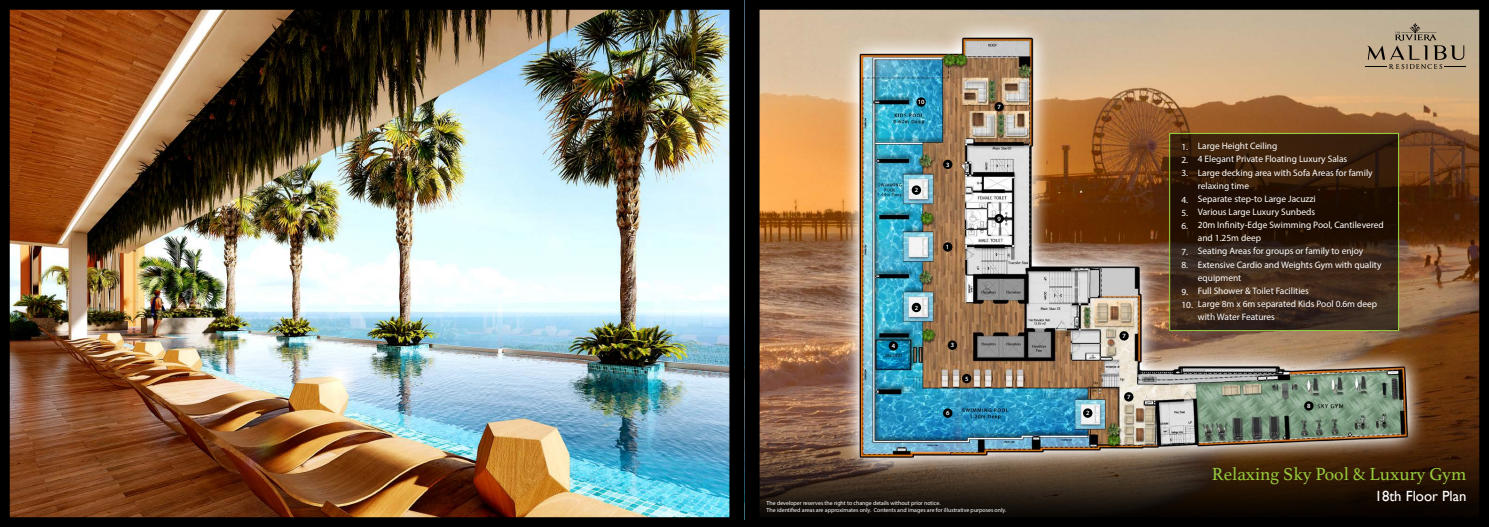
<style>
.page{position:relative;width:1489px;height:527px;background:#fff}
.page>*{position:absolute;margin:0;border:0;box-sizing:border-box;transform-origin:0 0}
.t1{font:18.38px "Athelas";color:#96c93d}
.t2{font:14.75px "Gill Sans";color:#fff}
.t3{font:9.38px/13.1px "Myriad Pro";color:#fff}
.t4{font:600 6.38px "Myriad Pro";color:#fff}
.t5{font:5.88px/7.1px "Myriad Pro";color:#fff}
</style>
<div class="page">
<img style="left:744px;top:0;width:744px;height:526px">
<img style="left:0;top:0;width:744px;height:526px">
<svg style="left:1171px;top:135px;width:225px;height:193px"></svg>
<div style="left:1169px;top:133px;width:229px;height:197px;border:1px solid #96c93d"></div>
<div style="left:943px;top:242px;width:9px;height:9px;background:#000101;border-radius:50%"></div>
<div style="left:911px;top:185px;width:10px;height:10px;background:#000101;border-radius:50%"></div>
<svg style="left:911px;top:302px;width:10px;height:10px"></svg>
<div style="left:943px;top:159px;width:9px;height:10px;background:#000101;border-radius:50%"></div>
<div style="left:888px;top:341px;width:10px;height:9px;background:#000101;border-radius:50%"></div>
<svg style="left:961px;top:373px;width:10px;height:10px"></svg>
<div style="left:943px;top:408px;width:9px;height:9px;background:#000101;border-radius:50%"></div>
<div style="left:1119px;top:331px;width:9px;height:9px;background:#000101;border-radius:50%"></div>
<svg style="left:1123px;top:392px;width:10px;height:9px"></svg>
<svg style="left:1303px;top:401px;width:10px;height:9px"></svg>
<div style="left:994px;top:214px;width:9px;height:9px;background:#000101;border-radius:50%"></div>
<div style="left:916px;top:97px;width:9px;height:10px;background:#000101;border-radius:50%"></div>
<svg style="left:1082px;top:408px;width:10px;height:9px"></svg>
<div style="left:947px;top:340px;width:10px;height:9px;background:#000101;border-radius:50%"></div>
<div style="left:994px;top:102px;width:9px;height:9px;background:#000101;border-radius:50%"></div>
<p class="t4" style="left:917px;top:98px;width:8px">10</p>
<p class="t4" style="left:914px;top:186px;width:5px">2</p>
<p class="t4" style="left:891px;top:341px;width:5px">4</p>
<p class="t4" style="left:914px;top:303px;width:5px">2</p>
<p class="t4" style="left:946px;top:160px;width:5px">3</p>
<p class="t4" style="left:945px;top:243px;width:5px">1</p>
<p class="t4" style="left:950px;top:341px;width:5px">3</p>
<p class="t4" style="left:965px;top:374px;width:5px">5</p>
<p class="t4" style="left:945px;top:408px;width:5px">6</p>
<p class="t4" style="left:997px;top:103px;width:5px">7</p>
<p class="t4" style="left:997px;top:214px;width:5px">9</p>
<p class="t5" style="left:766px;top:498px;width:241px">The developer reserves the right to change details without prior notice.<br>The identified areas are approximates only. Contents and images are for illustrative purposes only.</p>
<p class="t4" style="left:1085px;top:408px;width:5px">2</p>
<p class="t4" style="left:1122px;top:331px;width:5px">7</p>
<p class="t4" style="left:1126px;top:392px;width:5px">7</p>
<p class="t3" style="left:1197px;top:139px;width:187px">Large Height Ceiling<br>4 Elegant Private Floating Luxury Salas<br>Large decking area with Sofa Areas for family relaxing time<br>Separate step-to Large Jacuzzi<br>Various Large Luxury Sunbeds<br>20m Infinity-Edge Swimming Pool, Cantilevered and 1.25m deep<br>Seating Areas for groups or family to enjoy<br>Extensive Cardio and Weights Gym with quality equipment<br>Full Shower &amp; Toilet Facilities<br>Large 8m x 6m separated Kids Pool 0.6m deep with Water Features</p>
<p class="t3" style="left:1181px;top:140px;width:8px;text-align:justify">1.<br>2.<br>3.</p>
<p class="t3" style="left:1181px;top:192px;width:8px;text-align:justify">4.<br>5.<br>6.</p>
<p class="t3" style="left:1181px;top:245px;width:8px">7.<br>8.</p>
<p class="t3" style="left:1181px;top:284px;width:13px">9.<br>10.</p>
<p class="t4" style="left:1306px;top:401px;width:5px">8</p>
<h1 class="t1" style="left:1211px;top:458px;width:256px">Relaxing Sky Pool &amp; Luxury Gym</h1>
<h2 class="t2" style="left:1374px;top:486px;width:93px">18th Floor Plan</h2>
</div>
